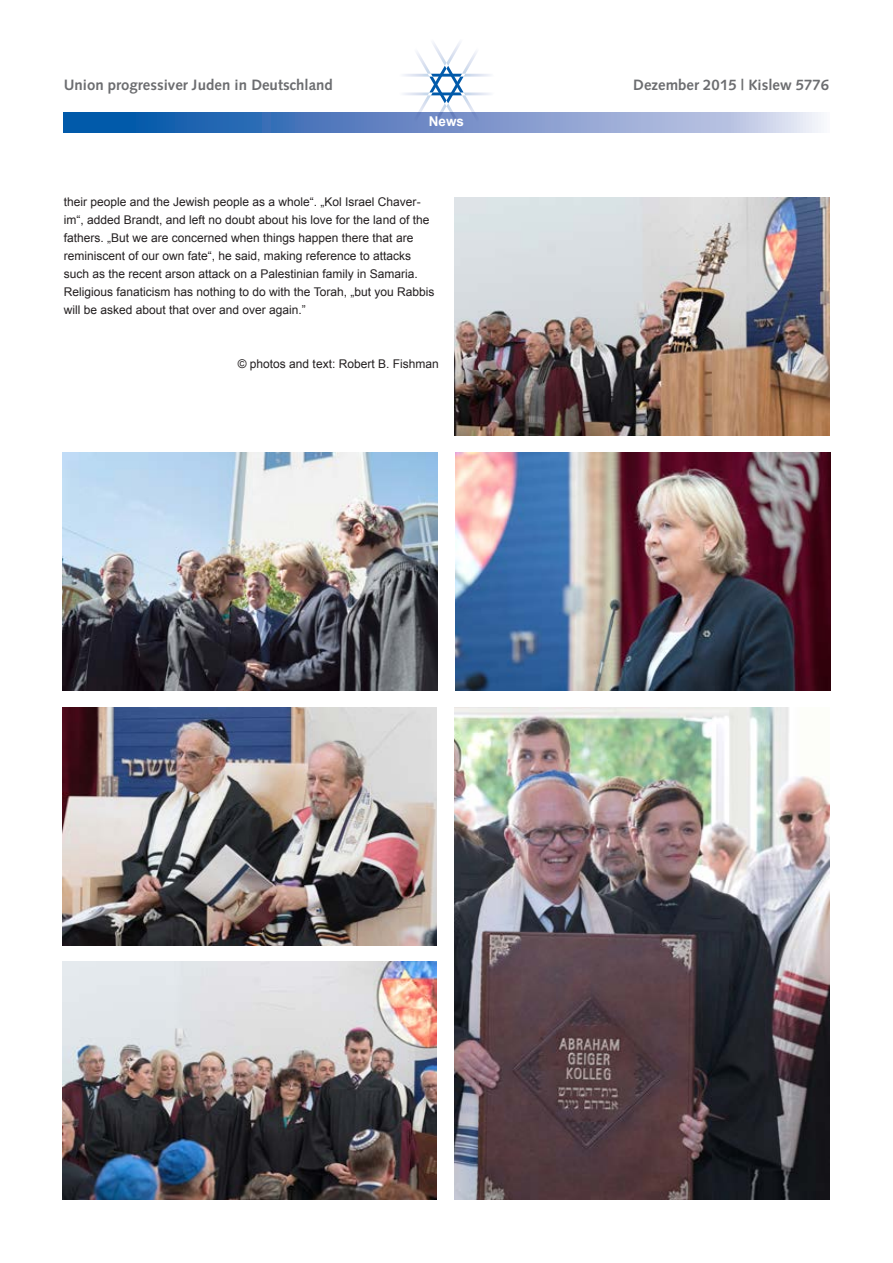
<style>
.page{position:relative;width:893px;height:1263px;background:#fff}
.page>*{position:absolute;margin:0;border:0;box-sizing:border-box;transform-origin:0 0}
.t1{font:700 15px "Syntax";color:#6c6d70}
.t2{font:700 13.5px "Arial";color:#fff}
.t3{font:12px/18px "Arial";color:#231f20}
</style>
<div class="page">
<svg style="left:64px;top:113px;width:757px;height:19px;background:#6b91c8"></svg>
<svg style="left:398px;top:42px;width:96px;height:88px"></svg>
<img style="left:455px;top:452px;width:375px;height:238px">
<img style="left:454px;top:707px;width:375px;height:492px">
<img style="left:63px;top:452px;width:374px;height:238px">
<img style="left:63px;top:707px;width:373px;height:238px">
<img style="left:63px;top:961px;width:373px;height:238px">
<img style="left:454px;top:197px;width:375px;height:238px">
<p class="t1" style="left:64px;top:76px;width:271px">Union progressiver Juden in Deutschland</p>
<p class="t1" style="left:633px;top:76px;width:197px">Dezember 2015 | Kislew 5776</p>
<p class="t2" style="left:429px;top:112px;width:37px">News</p>
<p class="t3" style="left:64px;top:193px;width:372px">their people and the Jewish people as a whole“. „Kol Israel Chaver&shy;im“, added Brandt, and left no doubt about his love for the land of the fathers. „But we are concerned when things happen there that are reminiscent of our own fate“, he said, making reference to attacks such as the recent arson attack on a Palestinian family in Samaria.<br>Religious fanaticism has nothing to do with the Torah, „but you Rabbis will be asked about that over and over again.”</p>
<p class="t3" style="left:238px;top:355px;width:202px">© photos and text: Robert B. Fishman</p>
</div>
